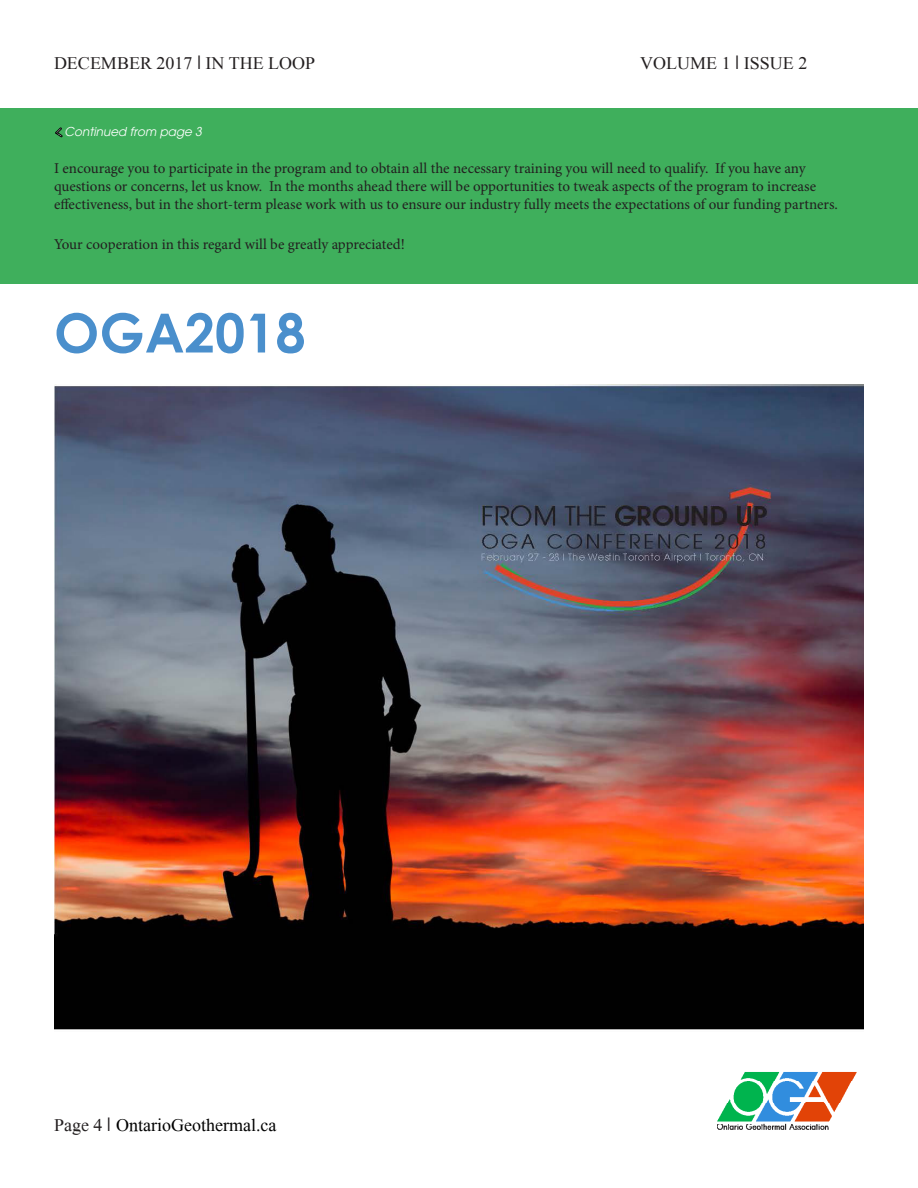
<style>
.page{position:relative;width:918px;height:1188px;background:#fff}
.page>*{position:absolute;margin:0;border:0;box-sizing:border-box;transform-origin:0 0}
.t1{font:700 54px "Century Gothic";color:#4a8fcc}
.t2{font:18px "Mongolian Baiti";color:#231f20}
.t3{font:18px "Mongolian Baiti";color:#000}
.t4{font:15px/18px "Minion Pro";color:#231f20}
.t5{font:italic 12px "Avant Garde";color:#fff}
.s1{font-family:"Avant Garde"}
.s2{color:#231f20}
.s3{font-family:"Avant Garde";color:#231f20}
</style>
<div class="page">
<img style="left:717px;top:1072px;width:140px;height:58px">
<div style="left:0;top:108px;width:918px;height:176px;background:#3faf5c"></div>
<svg style="left:56px;top:128px;width:6px;height:9px"></svg>
<img style="left:54px;top:384px;width:810px;height:646px">
<p class="t2" style="left:54px;top:54px;width:263px">DECEMBER 2017 <span class="s1">I</span> IN THE LOOP</p>
<p class="t2" style="left:640px;top:54px;width:169px">VOLUME 1 <span class="s1">I</span> ISSUE 2</p>
<p class="t5" style="left:64px;top:124px;width:139px">Continued from page 3</p>
<p class="t4" style="left:54px;top:159px;width:785px">I encourage you to participate in the program and to obtain all the necessary training you will need to qualify. If you have any questions or concerns, let us know. In the months ahead there will be opportunities to tweak aspects of the program to increase effectiveness, but in the short-term please work with us to ensure our industry fully meets the expectations of our funding partners.</p>
<p class="t4" style="left:54px;top:235px;width:352px">Your cooperation in this regard will be greatly appreciated!</p>
<p class="t1" style="left:54px;top:292px;width:253px">OGA2018</p>
<p class="t3" style="left:54px;top:1116px;width:224px"><span class="s2">Page 4</span> <span class="s3">I</span> OntarioGeothermal.ca</p>
</div>
